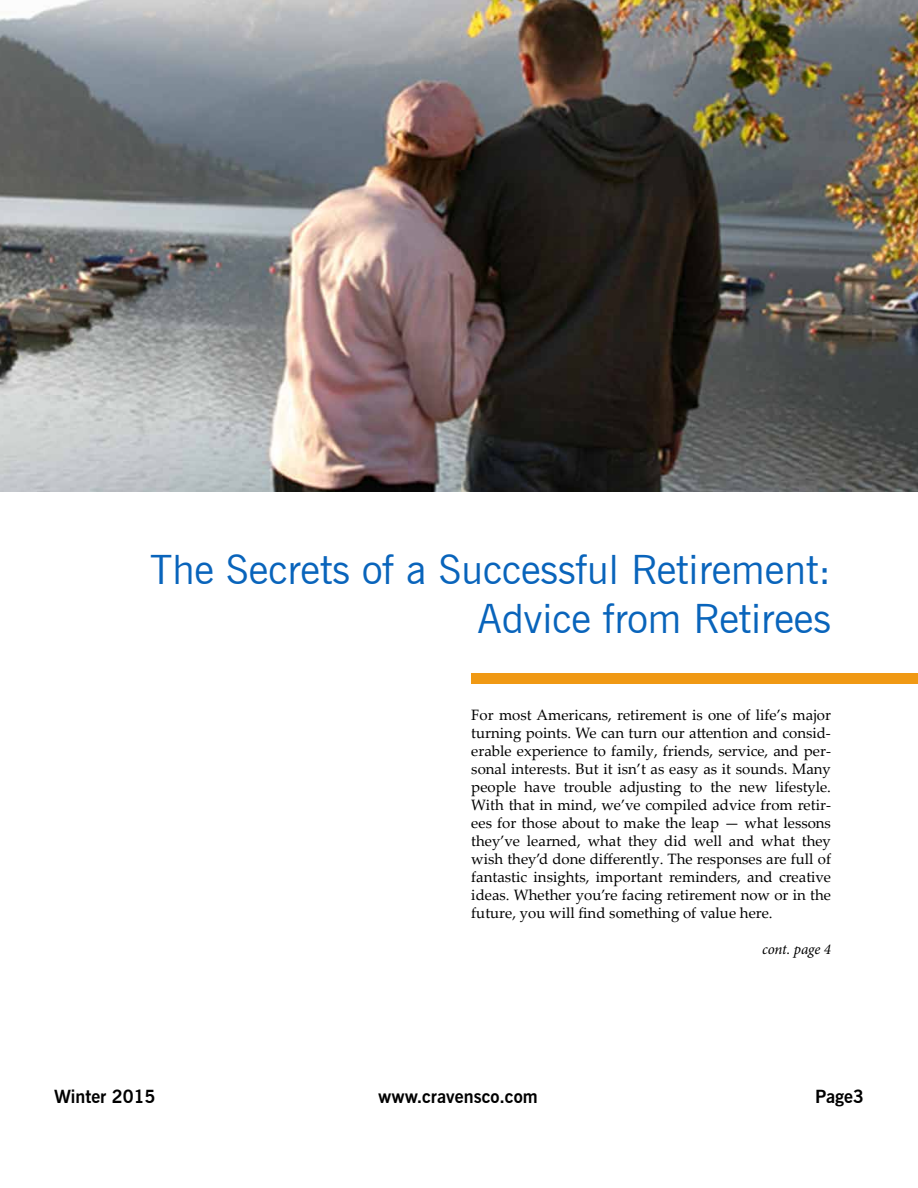
<style>
.page{position:relative;width:918px;height:1188px;background:#fff}
.page>*{position:absolute;margin:0;border:0;box-sizing:border-box;transform-origin:0 0}
.t1{font:40.5px/48.6px "News Gothic BT";color:#0964bb;text-align:right}
.t2{font:700 18px "News Gothic BT";color:#000}
.t3{font:15px/18px "Palatino Linotype";color:#000;text-align:justify}
.t4{font:italic 15px "Minion Pro";letter-spacing:-.01em;color:#000}
</style>
<div class="page">
<div style="left:471px;top:674px;width:447px;height:10px;background:#f09914"></div>
<img style="left:0;top:0;width:918px;height:492px">
<h1 class="t1" style="left:150px;top:545px;width:682px">The Secrets of a Successful Retirement:<br>Advice from Retirees</h1>
<p class="t3" style="left:471px;top:705px;width:361px">For most Americans, retirement is one of life’s major turning points. We can turn our attention and consid&shy;erable experience to family, friends, service, and per&shy;sonal interests. But it isn’t as easy as it sounds. Many people have trouble adjusting to the new lifestyle.<br>With that in mind, we’ve compiled advice from retir&shy;ees for those about to make the leap — what lessons they’ve learned, what they did well and what they wish they’d done differently. The responses are full of fantastic insights, important reminders, and creative ideas. Whether you’re facing retirement now or in the future, you will find something of value here.</p>
<p class="t4" style="left:762px;top:939px;width:70px">cont. page 4</p>
<p class="t2" style="left:54px;top:1085px;width:103px">Winter 2015</p>
<p class="t2" style="left:378px;top:1085px;width:161px">www.cravensco.com</p>
<p class="t2" style="left:815px;top:1085px;width:50px">Page3</p>
</div>
